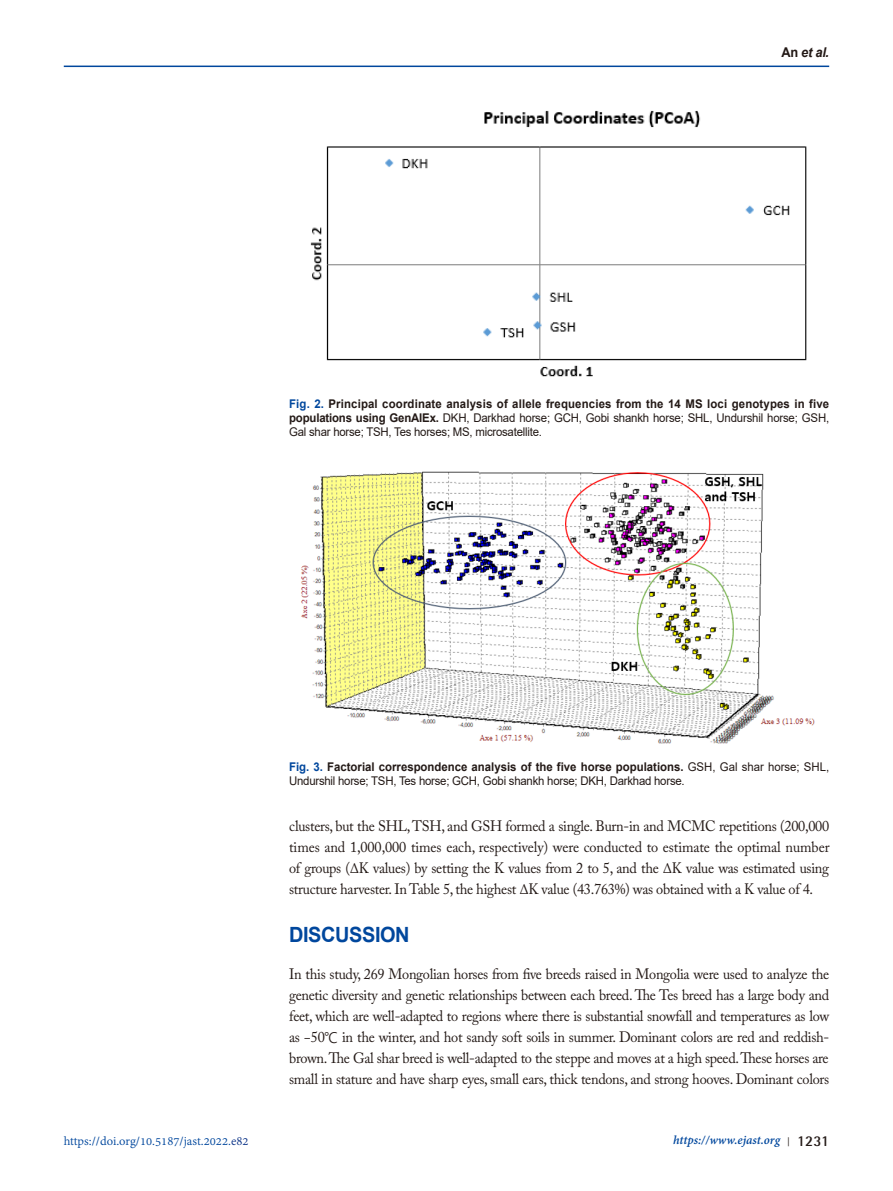
<style>
.page{position:relative;width:893px;height:1191px;background:#fff}
.page>*{position:absolute;margin:0;border:0;box-sizing:border-box;transform-origin:0 0}
.headiing_1st{font:700 21px "Arial";letter-spacing:-.02em;color:#00479d;scale:.95 1}
.표준{font:15px/21px "Adobe Caslon Pro";letter-spacing:-.02em;color:#231916;text-align:justify;scale:.95 1}
.t1{font:13.5px "Adobe Devanagari";color:#00479d}
.t2{font:italic 700 13.5px "Adobe Devanagari";color:#00479d}
.t3{font:italic 700 13.5px "Arial";color:#231916;scale:.95 1}
.t4{font:12px/14.4px "Arial";letter-spacing:-.02em;color:#231916;text-align:justify;scale:.95 1}
.s1{font-style:normal}
.s2{font-weight:700;color:#00479d}
.s3{font-weight:700}
.s4{font-family:"Malgun Gothic"}
.s5{color:#0d3488}
.s6{font-family:"Shonar Bangla";font-style:normal;font-size:12px;color:#231916}
.s7{font-family:"Rotis Semi Sans Std";font-style:normal;font-size:15px;color:#231916}
</style>
<div class="page">
<hr style="left:64px;top:66px;width:765px;height:1px;background:#00479d">
<img style="left:310px;top:110px;width:497px;height:267px">
<img style="left:300px;top:471px;width:515px;height:272px">
<p class="t3" style="left:781px;top:43px;width:52px"><span class="s1">An</span> et al.</p>
<p class="t4" style="left:289px;top:396px;width:570px"><span class="s2">Fig. 2.</span> <span class="s3">Principal coordinate analysis of allele frequencies from the 14 MS loci genotypes in five populations using GenAIEx.</span> DKH, Darkhad horse; GCH, Gobi shankh horse; SHL, Undurshil horse; GSH, Gal shar horse; TSH, Tes horses; MS, microsatellite.</p>
<p class="t4" style="left:289px;top:759px;width:570px"><span class="s2">Fig. 3.</span> <span class="s3">Factorial correspondence analysis of the five horse populations.</span> GSH, Gal shar horse; SHL,<br>Undurshil horse; TSH, Tes horse; GCH, Gobi shankh horse; DKH, Darkhad horse.</p>
<p class="표준" style="left:289px;top:815px;width:570px">clusters, but the SHL, TSH, and GSH formed a single. Burn-in and MCMC repetitions (200,000 times and 1,000,000 times each, respectively) were conducted to estimate the optimal number of groups (∆K values) by setting the K values from 2 to 5, and the ∆K value was estimated using structure harvester. In Table 5, the highest ∆K value (43.763%) was obtained with a K value of 4.</p>
<p class="headiing_1st" style="left:289px;top:920px;width:128px">DISCUSSION</p>
<p class="표준" style="left:289px;top:963px;width:570px">In this study, 269 Mongolian horses from five breeds raised in Mongolia were used to analyze the genetic diversity and genetic relationships between each breed. The Tes breed has a large body and feet, which are well-adapted to regions where there is substantial snowfall and temperatures as low as −50<span class="s4">℃</span> in the winter, and hot sandy soft soils in summer. Dominant colors are red and reddish&shy;brown. The Gal shar breed is well-adapted to the steppe and moves at a high speed. These horses are small in stature and have sharp eyes, small ears, thick tendons, and strong hooves. Dominant colors</p>
<p class="t1" style="left:64px;top:1133px;width:186px">https://doi.org/10.5187/jast.2022.<span class="s5">e82</span></p>
<p class="t2" style="left:673px;top:1132px;width:157px">https://www.ejast.org <span class="s6">|</span> <span class="s7">1231</span></p>
</div>
